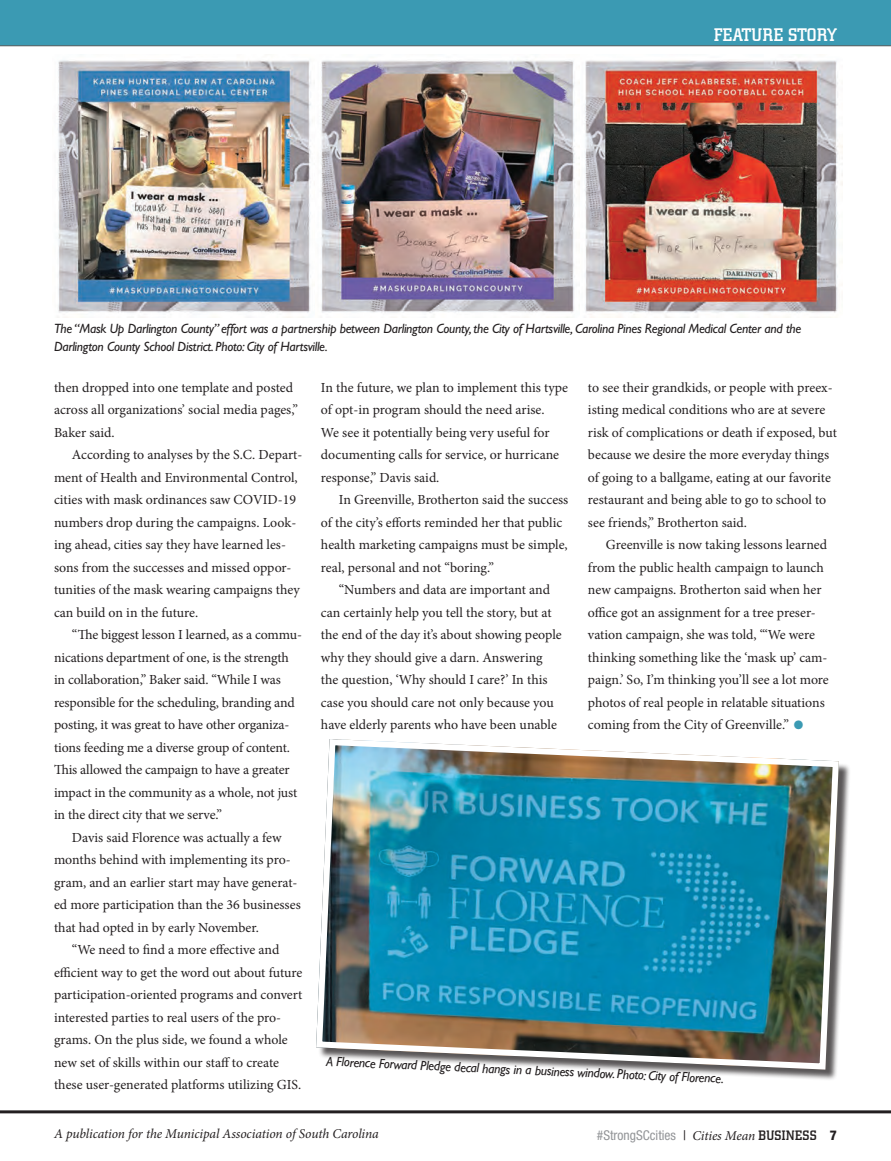
<style>
.page{position:relative;width:891px;height:1161px;background:#fff}
.page>*{position:absolute;margin:0;border:0;box-sizing:border-box;transform-origin:0 0}
.t1{font:33px "Minion Pro";color:#3b9ab3}
.t2{font:500 18px "City";letter-spacing:.02em;color:#fff}
.t3{font:13.8px/22.5px "Minion Pro";letter-spacing:-.005em;color:#231f20}
.t4{font:italic 13.5px/18px "Gill Sans Std";letter-spacing:-.02em;color:#231f20}
.t5{font:italic 13.5px "Minion Pro";letter-spacing:-.01em;color:#231f20}
.t6{font:condensed 13.5px "Helvetica Neue LT Std";color:#939598}
.s1{color:#231f20}
.s2{font-family:"Minion Pro";font-style:italic;font-stretch:normal;color:#231f20}
.s3{font-family:"City";font-weight:500;font-stretch:normal;color:#231f20}
.s4{font-weight:800;color:#231f20}
</style>
<div class="page">
<hr style="left:0;top:1110px;width:891px;height:3px;background:#231f20">
<div style="left:0;top:0;width:891px;height:46px;background:#3b9ab3"></div>
<hr style="left:0;top:45px;width:891px;height:1px;background:#5e5f5f">
<img style="left:58px;top:60px;width:785px;height:258px">
<div style="left:318px;top:741px;width:532px;height:340px;background:#231f20;opacity:.75"></div>
<img style="left:316px;top:739px;width:526px;height:334px">
<h2 class="t2" style="left:714px;top:25px;width:124px">FEATURE STORY</h2>
<p class="t4" style="left:54px;top:320px;width:749px">The “Mask Up Darlington County” effort was a partnership between Darlington County, the City of Hartsville, Carolina Pines Regional Medical Center and the<br>Darlington County School District. Photo: City of Hartsville.</p>
<p class="t3" style="left:54px;top:376px;width:246px">then dropped into one template and posted across all organizations’ social media pages,”<br>Baker said.</p>
<p class="t3" style="left:54px;top:443px;width:250px;text-indent:18px">According to analyses by the S.C. Depart&shy;ment of Health and Environmental Control, cities with mask ordinances saw COVID-19 numbers drop during the campaigns. Look&shy;ing ahead, cities say they have learned les&shy;sons from the successes and missed oppor&shy;tunities of the mask wearing campaigns they can build on in the future.</p>
<p class="t3" style="left:54px;top:623px;width:250px;text-indent:18px">“The biggest lesson I learned, as a commu&shy;nications department of one, is the strength in collaboration,” Baker said. “While I was responsible for the scheduling, branding and posting, it was great to have other organiza&shy;tions feeding me a diverse group of content.<br>This allowed the campaign to have a greater impact in the community as a whole, not just in the direct city that we serve.”</p>
<p class="t3" style="left:72px;top:826px;width:211px">Davis said Florence was actually a few</p>
<p class="t3" style="left:54px;top:849px;width:238px">months behind with implementing its pro-</p>
<p class="t3" style="left:54px;top:871px;width:245px">gram, and an earlier start may have generat-</p>
<p class="t3" style="left:54px;top:894px;width:248px">ed more participation than the 36 businesses</p>
<p class="t3" style="left:54px;top:916px;width:206px">that had opted in by early November.</p>
<p class="t3" style="left:72px;top:939px;width:209px">“We need to find a more effective and</p>
<p class="t3" style="left:54px;top:961px;width:250px">efficient way to get the word out about future</p>
<p class="t3" style="left:54px;top:984px;width:250px">participation-oriented programs and convert</p>
<p class="t3" style="left:54px;top:1006px;width:229px">interested parties to real users of the pro-</p>
<p class="t3" style="left:54px;top:1029px;width:235px">grams. On the plus side, we found a whole</p>
<p class="t3" style="left:54px;top:1051px;width:227px">new set of skills within our staff to create</p>
<p class="t3" style="left:54px;top:1074px;width:249px">these user-generated platforms utilizing GIS.</p>
<p class="t3" style="left:321px;top:376px;width:249px">In the future, we plan to implement this type of opt-in program should the need arise.<br>We see it potentially being very useful for documenting calls for service, or hurricane response,” Davis said.</p>
<p class="t3" style="left:321px;top:489px;width:249px;text-indent:18px">In Greenville, Brotherton said the success of the city’s efforts reminded her that public health marketing campaigns must be simple, real, personal and not “boring.”</p>
<p class="t3" style="left:321px;top:579px;width:242px;text-indent:18px">“Numbers and data are important and can certainly help you tell the story, but at the end of the day it’s about showing people why they should give a darn. Answering the question, ‘Why should I care?’ In this case you should care not only because you have elderly parents who have been unable</p>
<p class="t3" style="left:588px;top:376px;width:250px">to see their grandkids, or people with preex&shy;isting medical conditions who are at severe risk of complications or death if exposed, but because we desire the more everyday things of going to a ballgame, eating at our favorite restaurant and being able to go to school to see friends,” Brotherton said.</p>
<p class="t3" style="left:588px;top:534px;width:242px;text-indent:18px">Greenville is now taking lessons learned from the public health campaign to launch new campaigns. Brotherton said when her office got an assignment for a tree preser&shy;vation campaign, she was told, “‘We were thinking something like the ‘mask up’ cam&shy;paign.’ So, I’m thinking you’ll see a lot more photos of real people in relatable situations coming from the City of Greenville.”</p>
<h1 class="t1" style="left:792px;top:699px;width:14px">•</h1>
<p class="t4" style="left:327px;top:1054px;width:399px;rotate:2deg">A Florence Forward Pledge decal hangs in a business window. Photo: City of Florence.</p>
<p class="t5" style="left:54px;top:1125px;width:326px">A publication for the Municipal Association of South Carolina</p>
<p class="t6" style="left:597px;top:1128px;width:242px">#StrongSCcities <span class="s1">|</span> <span class="s2">Cities Mean</span> <span class="s3">BUSINESS</span> <span class="s4">7</span></p>
</div>
